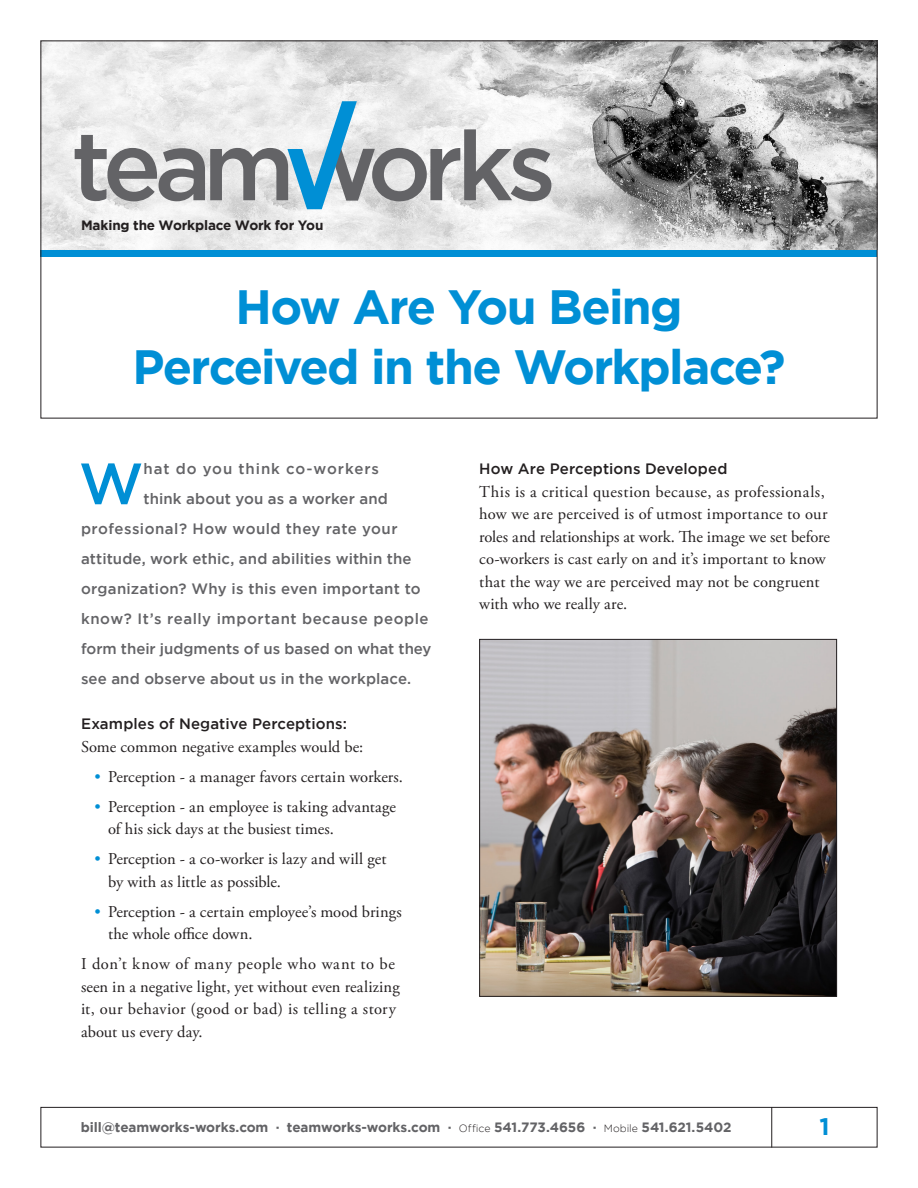
<style>
.page{position:relative;width:918px;height:1188px;background:#fff}
.page>*{position:absolute;margin:0;border:0;box-sizing:border-box;transform-origin:0 0}
.body_copy_lead{font:500 57.9px "Gotham";color:#008fd5}
.t1{font:700 48px/60px "Gotham";letter-spacing:-.035em;color:#008fd5;text-align:center}
.page_numbers{font:700 24px "Gotham";color:#008fd5}
.body_copy{font:16.5px/22.5px "Adobe Garamond Pro";letter-spacing:.01em;color:#231f20}
.body_copy_lead-2{font:500 15px "Gotham";letter-spacing:.01em;color:#636366}
.subhead{font:500 15px "Gotham";letter-spacing:.005em;color:#231f20}
.body_copy_lead-3{font:500 15px "Gotham";letter-spacing:.04em;color:#636366}
.body_copy_lead-4{font:500 15px "Gotham";letter-spacing:.03em;color:#636366}
.body_copy_lead-5{font:500 15px "Gotham";letter-spacing:.06em;color:#636366}
.t2{font:700 13.5px "Gotham";letter-spacing:-.01em;color:#636366}
.t3{font:700 13.5px "Gotham";letter-spacing:-.01em;color:#231f20}
.s1{color:#008fd5}
.s2{font-weight:300;font-size:10.5px;color:#231f20}
</style>
<div class="page">
<div style="left:40px;top:1107px;width:838px;height:41px;border:1px solid #231f20"></div>
<hr style="left:771px;top:1107px;width:1px;height:41px;background:#231f20">
<img style="left:42px;top:42px;width:834px;height:208px">
<div style="left:40px;top:250px;width:838px;height:6px;background:#008fd5"></div>
<svg style="left:75px;top:101px;width:476px;height:108px"></svg>
<img style="left:481px;top:641px;width:354px;height:354px">
<div style="left:479px;top:639px;width:358px;height:358px;border:1px solid #231f20"></div>
<p class="t3" style="left:81px;top:217px;width:244px">Making the Workplace Work for You</p>
<h2 class="t1" style="left:133px;top:275px;width:654px">How Are You Being<br>Perceived in the Workplace?</h2>
<p class="body_copy_lead" style="left:79px;top:451px;width:66px">W</p>
<p class="body_copy_lead-5" style="left:143px;top:460px;width:237px">hat do you think co-workers</p>
<p class="body_copy_lead-2" style="left:143px;top:490px;width:246px">think about you as a worker and</p>
<p class="body_copy_lead-4" style="left:81px;top:520px;width:318px">professional? How would they rate your</p>
<p class="body_copy_lead-2" style="left:81px;top:550px;width:332px">attitude, work ethic, and abilities within the</p>
<p class="body_copy_lead-2" style="left:81px;top:580px;width:341px">organization? Why is this even important to</p>
<p class="body_copy_lead-3" style="left:81px;top:610px;width:349px">know? It’s really important because people</p>
<p class="body_copy_lead-2" style="left:81px;top:640px;width:352px">form their judgments of us based on what they</p>
<p class="body_copy_lead-2" style="left:81px;top:670px;width:332px">see and observe about us in the workplace.</p>
<p class="subhead" style="left:81px;top:715px;width:268px">Examples of Negative Perceptions:</p>
<p class="body_copy" style="left:81px;top:736px;width:284px">Some common negative examples would be:</p>
<p class="body_copy" style="left:94px;top:766px;width:310px"><span class="s1">•</span> Perception - a manager favors certain workers.</p>
<p class="body_copy" style="left:108px;top:796px;width:290px;text-indent:-14px"><span class="s1">•</span> Perception - an employee is taking advantage of his sick days at the busiest times.</p>
<p class="body_copy" style="left:108px;top:848px;width:280px;text-indent:-14px"><span class="s1">•</span> Perception - a co-worker is lazy and will get by with as little as possible.</p>
<p class="body_copy" style="left:108px;top:901px;width:295px;text-indent:-14px"><span class="s1">•</span> Perception - a certain employee’s mood brings the whole office down.</p>
<p class="body_copy" style="left:81px;top:953px;width:320px">I don’t know of many people who want to be seen in a negative light, yet without even realizing it, our behavior (good or bad) is telling a story about us every day.</p>
<p class="subhead" style="left:479px;top:460px;width:250px">How Are Perceptions Developed</p>
<p class="body_copy" style="left:479px;top:481px;width:352px">This is a critical question because, as professionals, how we are perceived is of utmost importance to our roles and relationships at work. The image we set before co-workers is cast early on and it’s important to know that the way we are perceived may not be congruent with who we really are.</p>
<p class="t2" style="left:81px;top:1120px;width:652px">bill@teamworks-works.com · teamworks-works.com · <span class="s2">Office</span> 541.773.4656 · <span class="s2">Mobile</span> 541.621.5402</p>
<p class="page_numbers" style="left:820px;top:1112px;width:12px">1</p>
</div>
